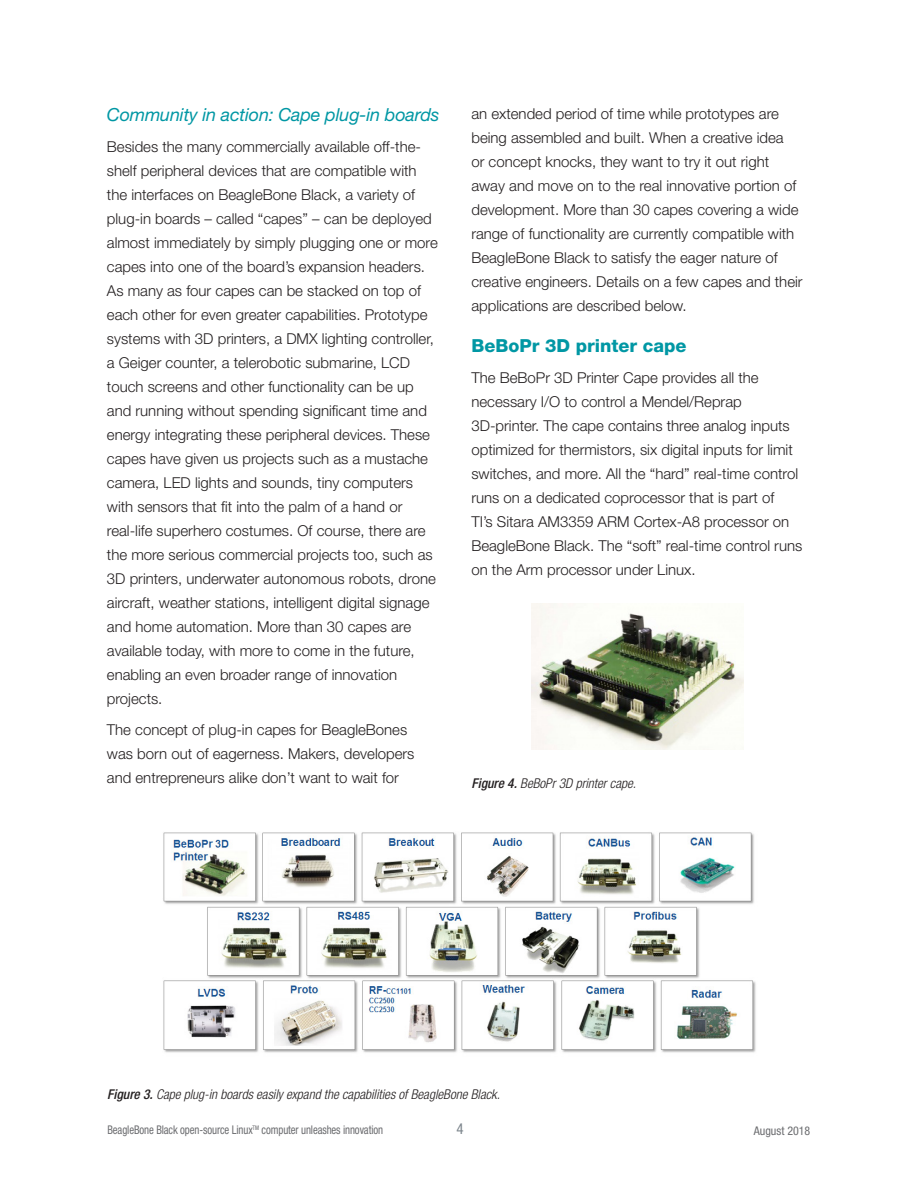
<style>
.page{position:relative;width:918px;height:1188px;background:#fff}
.page>*{position:absolute;margin:0;border:0;box-sizing:border-box;transform-origin:0 0}
.t1{font:italic 18px "Helvetica Neue LT Std";letter-spacing:-.01em;color:#0097a4}
.t2{font:800 18px "Helvetica Neue LT Std";color:#0097a4}
.t3{font:300 15px/24px "Helvetica Neue LT Std";color:#231f20}
.t4{font:condensed 15px "Helvetica Neue LT Std";color:#7d868d}
.t5{font:italic 300 condensed 13.5px "Helvetica Neue LT Std";color:#231f20}
.t6{font:condensed 12px "Helvetica Neue LT Std";letter-spacing:-.01em;color:#6c6d70;scale:.9 1}
.t7{font:condensed 12px "Helvetica Neue LT Std";letter-spacing:-.01em;color:#6c6d70}
.s1{font-weight:500}
</style>
<div class="page">
<img style="left:163px;top:832px;width:593px;height:221px">
<img style="left:532px;top:603px;width:212px;height:147px">
<p class="t1" style="left:107px;top:104px;width:334px">Community in action: Cape plug-in boards</p>
<p class="t3" style="left:107px;top:135px;width:332px">Besides the many commercially available off-the&shy;shelf peripheral devices that are compatible with the interfaces on BeagleBone Black, a variety of plug-in boards – called “capes” – can be deployed almost immediately by simply plugging one or more capes into one of the board’s expansion headers.<br>As many as four capes can be stacked on top of each other for even greater capabilities. Prototype systems with 3D printers, a DMX lighting controller, a Geiger counter, a telerobotic submarine, LCD touch screens and other functionality can be up and running without spending significant time and energy integrating these peripheral devices. These capes have given us projects such as a mustache camera, LED lights and sounds, tiny computers with sensors that fit into the palm of a hand or real-life superhero costumes. Of course, there are the more serious commercial projects too, such as 3D printers, underwater autonomous robots, drone aircraft, weather stations, intelligent digital signage and home automation. More than 30 capes are available today, with more to come in the future, enabling an even broader range of innovation projects.</p>
<p class="t3" style="left:107px;top:717px;width:309px">The concept of plug-in capes for BeagleBones was born out of eagerness. Makers, developers and entrepreneurs alike don’t want to wait for</p>
<p class="t3" style="left:471px;top:102px;width:333px">an extended period of time while prototypes are being assembled and built. When a creative idea<br>or concept knocks, they want to try it out right away and move on to the real innovative portion of development. More than 30 capes covering a wide range of functionality are currently compatible with BeagleBone Black to satisfy the eager nature of creative engineers. Details on a few capes and their applications are described below.</p>
<p class="t2" style="left:471px;top:335px;width:217px">BeBoPr 3D printer cape</p>
<p class="t3" style="left:471px;top:365px;width:332px">The BeBoPr 3D Printer Cape provides all the necessary I/O to control a Mendel/Reprap 3D-printer. The cape contains three analog inputs optimized for thermistors, six digital inputs for limit switches, and more. All the “hard” real-time control runs on a dedicated coprocessor that is part of<br>TI’s Sitara AM3359 ARM Cortex-A8 processor on BeagleBone Black. The “soft” real-time control runs on the Arm processor under Linux.</p>
<p class="t5" style="left:471px;top:775px;width:166px"><span class="s1">Figure 4.</span> BeBoPr 3D printer cape.</p>
<p class="t5" style="left:107px;top:1087px;width:394px"><span class="s1">Figure 3.</span> Cape plug-in boards easily expand the capabilities of BeagleBone Black.</p>
<p class="t6" style="left:107px;top:1123px;width:308px">BeagleBone Black open-source Linux<sup>TM</sup> computer unleashes innovation</p>
<p class="t4" style="left:456px;top:1120px;width:9px">4</p>
<p class="t7" style="left:754px;top:1124px;width:58px">August 2018</p>
</div>
